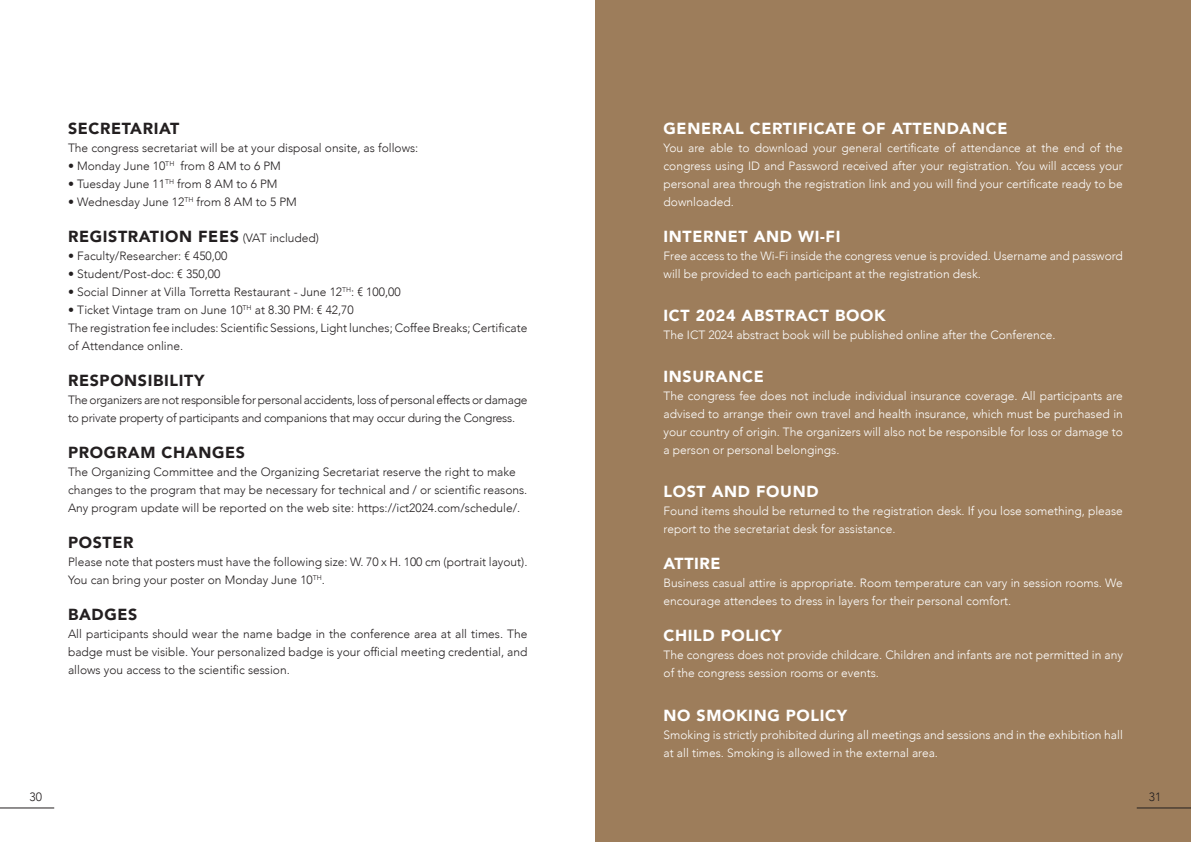
<style>
.page{position:relative;width:1191px;height:842px;background:#fff}
.page>*{position:absolute;margin:0;border:0;box-sizing:border-box;transform-origin:0 0}
.t1{font:900 16px "Avenir";letter-spacing:.04em;color:#fff}
.t2{font:900 16px "Avenir";letter-spacing:.04em;color:#231f20}
.t3{font:300 12px/18px "Avenir";color:#fff}
.t4{font:300 12px/18px "Avenir";color:#231f20}
.t5{font:300 12px/18px "Avenir";letter-spacing:-.02em;color:#231f20}
.s1{font-weight:300;font-size:12px}
</style>
<div class="page">
<div style="left:595px;top:0;width:596px;height:842px;background:#9d7d5b"></div>
<hr style="left:1136px;top:807px;width:55px;height:1px;background:#231f20">
<hr style="left:0;top:807px;width:54px;height:1px;background:#231f20">
<p class="t2" style="left:68px;top:114px;width:113px">SECRETARIAT</p>
<p class="t4" style="left:68px;top:139px;width:352px">The congress secretariat will be at your disposal onsite, as follows:</p>
<p class="t4" style="left:68px;top:157px;width:214px">• Monday June 10<sup>TH</sup> from 8 AM to 6 PM</p>
<p class="t4" style="left:68px;top:175px;width:211px">• Tuesday June 11<sup>TH</sup> from 8 AM to 6 PM</p>
<p class="t4" style="left:68px;top:193px;width:230px">• Wednesday June 12<sup>TH</sup> from 8 AM to 5 PM</p>
<p class="t2" style="left:68px;top:222px;width:252px">REGISTRATION FEES <span class="s1">(VAT included)</span></p>
<p class="t4" style="left:68px;top:247px;width:161px">• Faculty/Researcher: € 450,00</p>
<p class="t4" style="left:68px;top:265px;width:154px">• Student/Post-doc: € 350,00</p>
<p class="t4" style="left:68px;top:283px;width:334px">• Social Dinner at Villa Torretta Restaurant - June 12<sup>TH</sup>: € 100,00</p>
<p class="t4" style="left:68px;top:301px;width:287px">• Ticket Vintage tram on June 10<sup>TH</sup> at 8.30 PM: € 42,70</p>
<p class="t4" style="left:68px;top:319px;width:461px">The registration fee includes: Scientific Sessions, Light lunches; Coffee Breaks; Certificate of Attendance online.</p>
<p class="t2" style="left:68px;top:366px;width:138px">RESPONSIBILITY</p>
<p class="t5" style="left:68px;top:391px;width:461px">The organizers are not responsible for personal accidents, loss of personal effects or damage to private property of participants and companions that may occur during the Congress.</p>
<p class="t2" style="left:68px;top:438px;width:178px">PROGRAM CHANGES</p>
<p class="t4" style="left:68px;top:463px;width:449px">The Organizing Committee and the Organizing Secretariat reserve the right to make</p>
<p class="t4" style="left:68px;top:481px;width:461px">changes to the program that may be necessary for technical and / or scientific reasons.</p>
<p class="t4" style="left:68px;top:499px;width:454px">Any program update will be reported on the web site: https://ict2024.com/schedule/.</p>
<p class="t2" style="left:68px;top:528px;width:67px">POSTER</p>
<p class="t4" style="left:68px;top:553px;width:461px">Please note that posters must have the following size: W. 70 x H. 100 cm (portrait layout).</p>
<p class="t4" style="left:68px;top:571px;width:258px">You can bring your poster on Monday June 10<sup>TH</sup>.</p>
<p class="t2" style="left:68px;top:600px;width:71px">BADGES</p>
<p class="t4" style="left:68px;top:625px;width:461px;text-align:justify">All participants should wear the name badge in the conference area at all times. The badge must be visible. Your personalized badge is your official meeting credential, and allows you access to the scientific session.</p>
<p class="t1" style="left:663px;top:114px;width:345px">GENERAL CERTIFICATE OF ATTENDANCE</p>
<p class="t3" style="left:663px;top:139px;width:461px;text-align:justify">You are able to download your general certificate of attendance at the end of the congress using ID and Password received after your registration. You will access your personal area through the registration link and you will find your certificate ready to be downloaded.</p>
<p class="t1" style="left:663px;top:222px;width:178px">INTERNET AND WI-FI</p>
<p class="t3" style="left:663px;top:247px;width:461px">Free access to the Wi-Fi inside the congress venue is provided. Username and password will be provided to each participant at the registration desk.</p>
<p class="t1" style="left:663px;top:302px;width:223px">ICT 2024 ABSTRACT BOOK</p>
<p class="t3" style="left:663px;top:326px;width:393px">The ICT 2024 abstract book will be published online after the Conference.</p>
<p class="t1" style="left:663px;top:363px;width:102px">INSURANCE</p>
<p class="t3" style="left:663px;top:387px;width:461px;text-align:justify">The congress fee does not include individual insurance coverage. All participants are advised to arrange their own travel and health insurance, which must be purchased in your country of origin. The organizers will also not be responsible for loss or damage to a person or personal belongings.</p>
<p class="t1" style="left:663px;top:478px;width:156px">LOST AND FOUND</p>
<p class="t3" style="left:663px;top:502px;width:461px">Found items should be returned to the registration desk. If you lose something, please report to the secretariat desk for assistance.</p>
<p class="t1" style="left:663px;top:550px;width:59px">ATTIRE</p>
<p class="t3" style="left:663px;top:574px;width:461px">Business casual attire is appropriate. Room temperature can vary in session rooms. We encourage attendees to dress in layers for their personal comfort.</p>
<p class="t1" style="left:663px;top:622px;width:120px">CHILD POLICY</p>
<p class="t3" style="left:663px;top:646px;width:461px">The congress does not provide childcare. Children and infants are not permitted in any of the congress session rooms or events.</p>
<p class="t1" style="left:663px;top:701px;width:185px">NO SMOKING POLICY</p>
<p class="t3" style="left:663px;top:725px;width:461px">Smoking is strictly prohibited during all meetings and sessions and in the exhibition hall at all times. Smoking is allowed in the external area.</p>
<p class="t4" style="left:30px;top:788px;width:14px">30</p>
<p class="t4" style="left:1149px;top:788px;width:14px">31</p>
</div>
